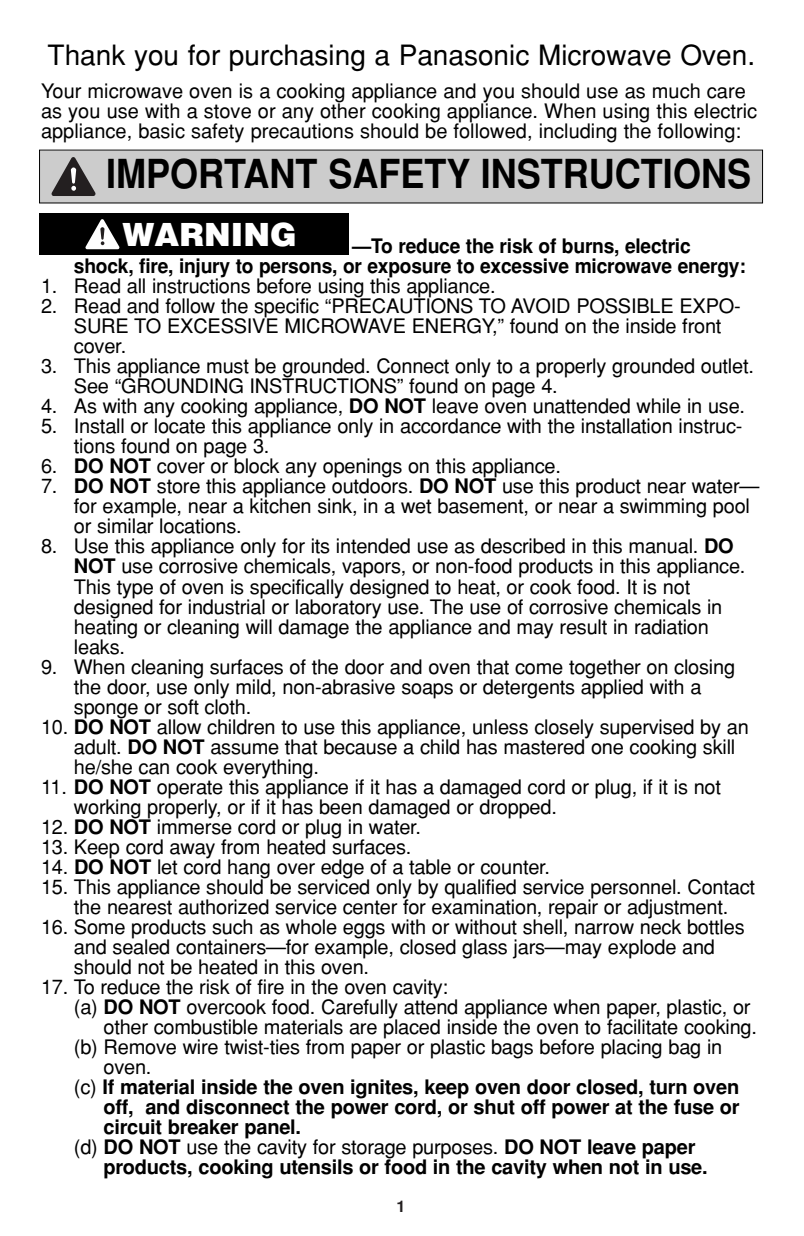
<style>
.page{position:relative;width:804px;height:1236px;background:#fff}
.page>*{position:absolute;margin:0;border:0;box-sizing:border-box;transform-origin:0 0}
.t1{font:700 40px "Helvetica";color:#000;scale:.9 1}
.t2{font:900 32px "Helvetica";color:#fff}
.t3{font:28px "Helvetica";color:#000}
.t4{font:20px/20px "Helvetica";letter-spacing:-.01em;color:#000}
.t5{font:700 20px "Helvetica";letter-spacing:-.01em;color:#000}
.t6{font:700 20px/20px "Helvetica";letter-spacing:-.01em;color:#000;scale:.96 1}
.t7{font:700 16px "Helvetica";color:#231f20}
.s1{font-weight:700}
.s2{font-weight:400}
</style>
<div class="page">
<svg style="left:39px;top:149px;width:725px;height:106px"></svg>
<h3 class="t3" style="left:48px;top:45px;width:709px">Thank you for purchasing a Panasonic Microwave Oven.</h3>
<p class="t4" style="left:41px;top:82px;width:717px">Your microwave oven is a cooking appliance and you should use as much care as you use with a stove or any other cooking appliance. When using this electric appliance, basic safety precautions should be followed, including the following:</p>
<h1 class="t1" style="left:106px;top:160px;width:718px">IMPORTANT SAFETY INSTRUCTIONS</h1>
<h2 class="t2" style="left:122px;top:223px;width:176px">WARNING</h2>
<p class="t6" style="left:74px;top:238px;width:701px;text-indent:278px">—To reduce the risk of burns, electric shock, fire, injury to persons, or exposure to excessive microwave energy:</p>
<p class="t4" style="left:41px;top:278px;width:456px">1. Read all instructions before using this appliance.</p>
<p class="t4" style="left:74px;top:298px;width:668px;text-indent:-33px">2. Read and follow the specific “PRECAUTIONS TO AVOID POSSIBLE EXPO-<br>SURE TO EXCESSIVE MICROWAVE ENERGY,” found on the inside front cover.</p>
<p class="t4" style="left:74px;top:358px;width:681px;text-indent:-33px">3. This appliance must be grounded. Connect only to a properly grounded outlet.<br>See “GROUNDING INSTRUCTIONS” found on page 4.</p>
<p class="t4" style="left:41px;top:398px;width:705px">4. As with any cooking appliance, <span class="s1">DO NOT</span> leave oven unattended while in use.</p>
<p class="t4" style="left:74px;top:418px;width:670px;text-indent:-33px">5. Install or locate this appliance only in accordance with the installation instruc&shy;tions found on page 3.</p>
<p class="t4" style="left:41px;top:458px;width:521px">6. <span class="s1">DO NOT</span> cover or block any openings on this appliance.</p>
<p class="t4" style="left:74px;top:478px;width:687px;text-indent:-33px">7. <span class="s1">DO NOT</span> store this appliance outdoors. <span class="s1">DO NOT</span> use this product near water— for example, near a kitchen sink, in a wet basement, or near a swimming pool or similar locations.</p>
<p class="t4" style="left:74px;top:538px;width:673px;text-indent:-33px">8. Use this appliance only for its intended use as described in this manual. <span class="s1">DO NOT</span> use corrosive chemicals, vapors, or non-food products in this appliance.<br>This type of oven is specifically designed to heat, or cook food. It is not designed for industrial or laboratory use. The use of corrosive chemicals in heating or cleaning will damage the appliance and may result in radiation leaks.</p>
<p class="t4" style="left:74px;top:658px;width:662px;text-indent:-33px">9. When cleaning surfaces of the door and oven that come together on closing the door, use only mild, non-abrasive soaps or detergents applied with a sponge or soft cloth.</p>
<p class="t4" style="left:74px;top:718px;width:676px;text-indent:-33px">10. <span class="s1">DO NOT</span> allow children to use this appliance, unless closely supervised by an adult. <span class="s1">DO NOT</span> assume that because a child has mastered one cooking skill he/she can cook everything.</p>
<p class="t4" style="left:74px;top:778px;width:648px;text-indent:-33px">11. <span class="s1">DO NOT</span> operate this appliance if it has a damaged cord or plug, if it is not working properly, or if it has been damaged or dropped.</p>
<p class="t4" style="left:41px;top:818px;width:381px">12. <span class="s1">DO NOT</span> immerse cord or plug in water.</p>
<p class="t4" style="left:41px;top:838px;width:372px">13. Keep cord away from heated surfaces.</p>
<p class="t4" style="left:41px;top:858px;width:510px">14. <span class="s1">DO NOT</span> let cord hang over edge of a table or counter.</p>
<p class="t4" style="left:41px;top:878px;width:715px;text-align:center">15. This appliance should be serviced only by qualified service personnel. Contact the nearest authorized service center for examination, repair or adjustment.</p>
<p class="t4" style="left:74px;top:918px;width:672px;text-indent:-33px">16. Some products such as whole eggs with or without shell, narrow neck bottles and sealed containers—for example, closed glass jars—may explode and should not be heated in this oven.</p>
<p class="t4" style="left:41px;top:978px;width:408px">17. To reduce the risk of fire in the oven cavity:</p>
<p class="t4" style="left:74px;top:998px;width:678px">(a) <span class="s1">DO NOT</span> overcook food. Carefully attend appliance when paper, plastic, or</p>
<p class="t4" style="left:103px;top:1018px;width:655px">other combustible materials are placed inside the oven to facilitate cooking.</p>
<p class="t4" style="left:74px;top:1038px;width:650px">(b) Remove wire twist-ties from paper or plastic bags before placing bag in</p>
<p class="t4" style="left:103px;top:1058px;width:50px">oven.</p>
<p class="t5" style="left:74px;top:1079px;width:667px"><span class="s2">(c)</span> If material inside the oven ignites, keep oven door closed, turn oven</p>
<p class="t5" style="left:103px;top:1099px;width:637px">off, and disconnect the power cord, or shut off power at the fuse or</p>
<p class="t5" style="left:103px;top:1119px;width:199px">circuit breaker panel.</p>
<p class="t4" style="left:74px;top:1138px;width:623px">(d) <span class="s1">DO NOT</span> use the cavity for storage purposes. <span class="s1">DO NOT leave paper</span></p>
<p class="t5" style="left:103px;top:1159px;width:606px">products, cooking utensils or food in the cavity when not in use.</p>
<p class="t7" style="left:396px;top:1200px;width:10px">1</p>
</div>
